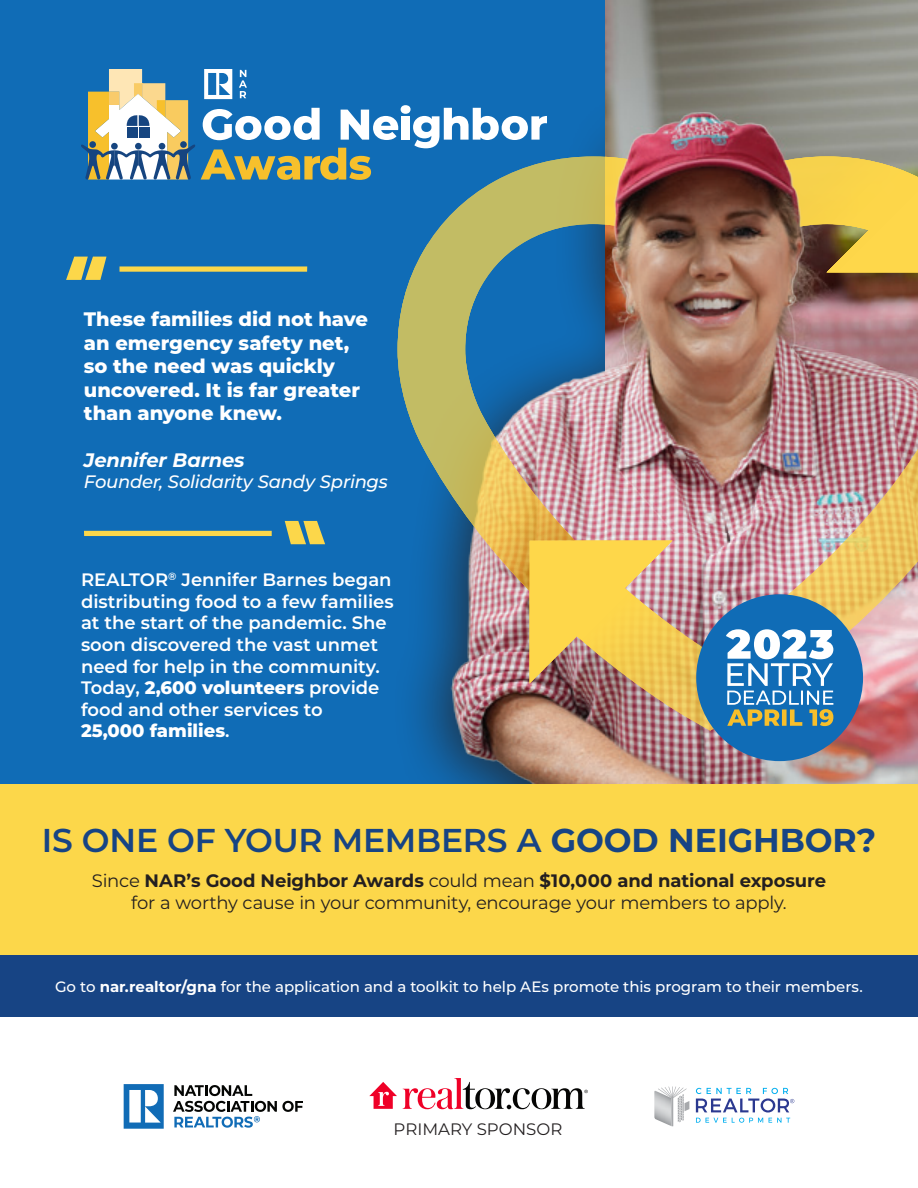
<style>
.page{position:relative;width:918px;height:1188px;background:#fff}
.page>*{position:absolute;margin:0;border:0;box-sizing:border-box;transform-origin:0 0}
.t1{font:600 33px "Montserrat";letter-spacing:-.01em;color:#174484}
.t2{font:800 19.5px/23.4px "Montserrat";color:#fff}
.t3{font:italic 700 19.5px "Montserrat";letter-spacing:-.005em;color:#fff}
.t4{font:600 18px/21.6px "Montserrat";color:#fff}
.t5{font:18px/22.5px "Montserrat";letter-spacing:-.015em;color:#231f20;text-align:center}
.t6{font:italic 500 18px "Montserrat";letter-spacing:-.015em;color:#fff}
.t7{font:16.5px "Montserrat";color:#231f20}
.t8{font:500 15px "Montserrat";letter-spacing:-.005em;color:#fff}
.s1{font-weight:800}
.s2{font-weight:700}
</style>
<div class="page">
<img style="left:605px;top:0;width:313px;height:784px">
<div style="left:0;top:0;width:605px;height:1188px;background:#106cb6"></div>
<img style="left:397px;top:338px;width:208px;height:446px">
<svg style="left:428px;top:160px;width:122px;height:83px;fill:#c2bc64"></svg>
<img style="left:575px;top:505px;width:343px;height:226px">
<svg style="left:398px;top:243px;width:177px;height:348px"></svg>
<svg style="left:879px;top:129px;width:39px;height:376px;background:#c59e71"></svg>
<img style="left:530px;top:541px;width:184px;height:190px">
<img style="left:550px;top:98px;width:329px;height:434px">
<div style="left:0;top:784px;width:918px;height:404px;background:#fcd74a"></div>
<div style="left:0;top:955px;width:918px;height:63px;background:#174484"></div>
<svg style="left:66px;top:257px;width:41px;height:23px"></svg>
<div style="left:120px;top:266px;width:187px;height:6px;background:#fcd74a"></div>
<svg style="left:285px;top:521px;width:40px;height:23px"></svg>
<div style="left:84px;top:531px;width:188px;height:5px;background:#fcd74a"></div>
<div style="left:0;top:1017px;width:918px;height:171px;background:#fff"></div>
<svg style="left:696px;top:1088px;width:98px;height:35px"></svg>
<img style="left:654px;top:1091px;width:4px;height:29px">
<svg style="left:658px;top:1086px;width:31px;height:40px"></svg>
<svg style="left:173px;top:1085px;width:130px;height:43px"></svg>
<svg style="left:124px;top:1084px;width:40px;height:45px"></svg>
<svg style="left:403px;top:1078px;width:185px;height:31px"></svg>
<svg style="left:369px;top:1082px;width:28px;height:27px"></svg>
<div style="left:696px;top:594px;width:167px;height:167px;background:#106cb6;border-radius:50%"></div>
<svg style="left:726px;top:629px;width:107px;height:97px"></svg>
<svg style="left:81px;top:69px;width:466px;height:111px"></svg>
<p class="t2" style="left:84px;top:307px;width:285px">These families did not have an emergency safety net, so the need was quickly uncovered. It is far greater than anyone knew.</p>
<p class="t3" style="left:84px;top:446px;width:162px">Jennifer Barnes</p>
<p class="t6" style="left:84px;top:469px;width:305px">Founder, Solidarity Sandy Springs</p>
<p class="t4" style="left:81px;top:568px;width:314px">REALTOR<sup>®</sup> Jennifer Barnes began distributing food to a few families at the start of the pandemic. She soon discovered the vast unmet need for help in the community.<br>Today, <span class="s1">2,600 volunteers</span> provide food and other services to<br><span class="s1">25,000 families</span>.</p>
<p class="t1" style="left:42px;top:817px;width:836px">IS ONE OF YOUR MEMBERS A <span class="s2">GOOD NEIGHBOR?</span></p>
<p class="t5" style="left:92px;top:869px;width:736px">Since <span class="s2">NAR’s Good Neighbor Awards</span> could mean <span class="s2">$10,000 and national exposure </span>for a worthy cause in your community, encourage your members to apply.</p>
<p class="t8" style="left:55px;top:976px;width:809px">Go to <span class="s2">nar.realtor/gna</span> for the application and a toolkit to help AEs promote this program to their members.</p>
<p class="t7" style="left:394px;top:1118px;width:170px">PRIMARY SPONSOR</p>
</div>
